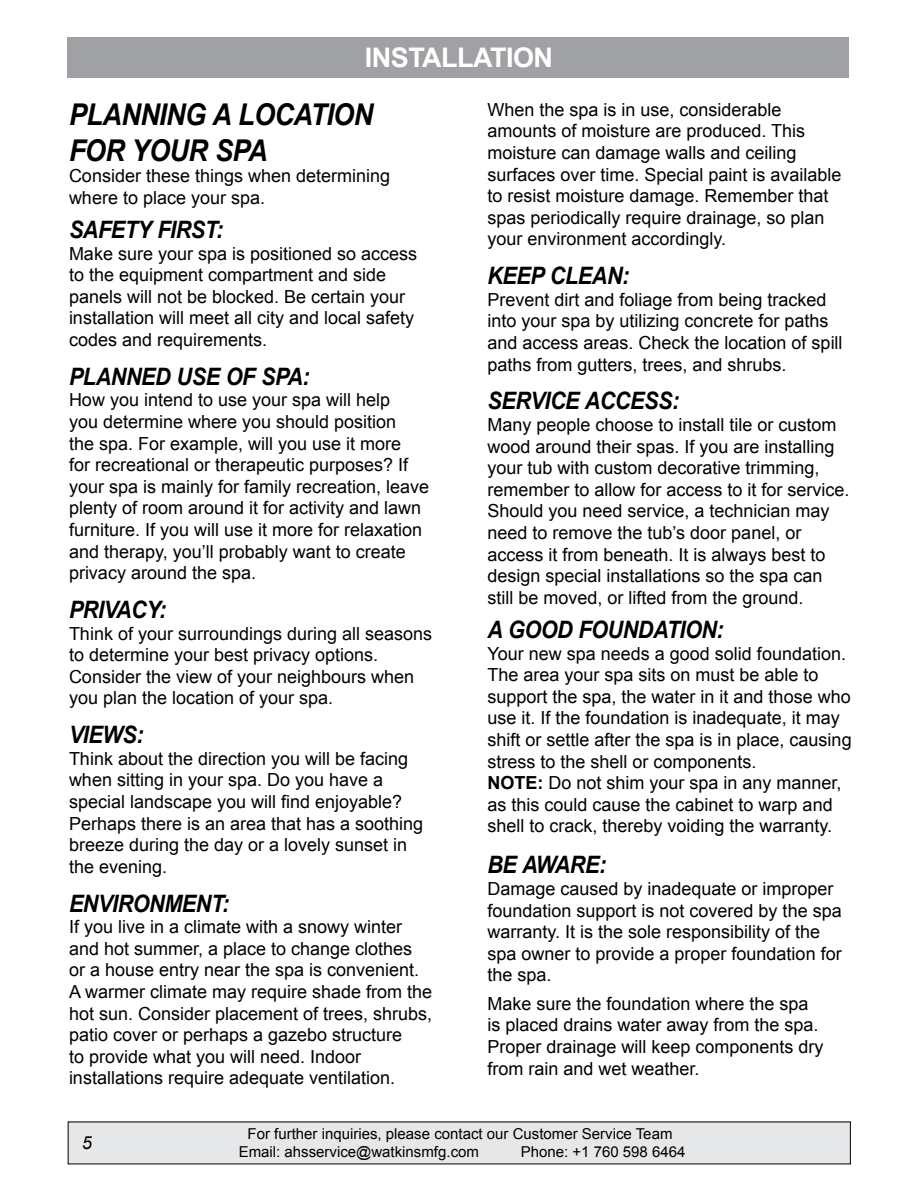
<style>
.page{position:relative;width:918px;height:1188px;background:#fff}
.page>*{position:absolute;margin:0;border:0;box-sizing:border-box;transform-origin:0 0}
.t1{font:italic 700 30px/36px "Arial";letter-spacing:-.02em;color:#000;scale:.9 1}
.t2{font:700 27px "Arial";letter-spacing:-.02em;color:#fff}
.t3{font:italic 700 24px "Arial";letter-spacing:-.02em;color:#000;scale:.9 1}
.t4{font:18px/21.6px "Arial";color:#000}
.t5{font:italic 18px "Arial";color:#000}
.t6{font:15px/17.7px "Arial";color:#000}
.s1{font-weight:700}
</style>
<div class="page">
<div style="left:68px;top:1122px;width:782px;height:42px;background:#e6e7e8"></div>
<div style="left:68px;top:37px;width:781px;height:41px;background:#9fa1a4"></div>
<h2 class="t2" style="left:365px;top:40px;width:190px">INSTALLATION</h2>
<h1 class="t1" style="left:69px;top:97px;width:340px">PLANNING A LOCATION<br>FOR YOUR SPA</h1>
<p class="t4" style="left:69px;top:165px;width:323px">Consider these things when determining where to place your spa.</p>
<h3 class="t3" style="left:69px;top:214px;width:173px">SAFETY FIRST:</h3>
<p class="t4" style="left:69px;top:243px;width:350px">Make sure your spa is positioned so access to the equipment compartment and side panels will not be blocked. Be certain your installation will meet all city and local safety codes and requirements.</p>
<h3 class="t3" style="left:69px;top:360px;width:269px">PLANNED USE OF SPA:</h3>
<p class="t4" style="left:69px;top:389px;width:362px">How you intend to use your spa will help<br>you determine where you should position<br>the spa. For example, will you use it more<br>for recreational or therapeutic purposes? If your spa is mainly for family recreation, leave plenty of room around it for activity and lawn furniture. If you will use it more for relaxation and therapy, you’ll probably want to create privacy around the spa.</p>
<h3 class="t3" style="left:69px;top:594px;width:110px">PRIVACY:</h3>
<p class="t4" style="left:69px;top:623px;width:365px">Think of your surroundings during all seasons to determine your best privacy options.<br>Consider the view of your neighbours when you plan the location of your spa.</p>
<h3 class="t3" style="left:69px;top:719px;width:84px">VIEWS:</h3>
<p class="t4" style="left:69px;top:748px;width:356px">Think about the direction you will be facing when sitting in your spa. Do you have a special landscape you will find enjoyable?<br>Perhaps there is an area that has a soothing breeze during the day or a lovely sunset in the evening.</p>
<h3 class="t3" style="left:69px;top:887px;width:180px">ENVIRONMENT:</h3>
<p class="t4" style="left:69px;top:916px;width:365px">If you live in a climate with a snowy winter and hot summer, a place to change clothes or a house entry near the spa is convenient.<br>A warmer climate may require shade from the hot sun. Consider placement of trees, shrubs, patio cover or perhaps a gazebo structure<br>to provide what you will need. Indoor installations require adequate ventilation.</p>
<p class="t4" style="left:488px;top:99px;width:356px">When the spa is in use, considerable amounts of moisture are produced. This moisture can damage walls and ceiling surfaces over time. Special paint is available to resist moisture damage. Remember that spas periodically require drainage, so plan your environment accordingly.</p>
<h3 class="t3" style="left:488px;top:260px;width:159px">KEEP CLEAN:</h3>
<p class="t4" style="left:488px;top:289px;width:357px">Prevent dirt and foliage from being tracked into your spa by utilizing concrete for paths and access areas. Check the location of spill paths from gutters, trees, and shrubs.</p>
<h3 class="t3" style="left:488px;top:385px;width:215px">SERVICE ACCESS:</h3>
<p class="t4" style="left:488px;top:414px;width:364px">Many people choose to install tile or custom wood around their spas. If you are installing your tub with custom decorative trimming, remember to allow for access to it for service.<br>Should you need service, a technician may need to remove the tub’s door panel, or access it from beneath. It is always best to design special installations so the spa can still be moved, or lifted from the ground.</p>
<h3 class="t3" style="left:488px;top:614px;width:264px">A GOOD FOUNDATION:</h3>
<p class="t4" style="left:488px;top:643px;width:366px">Your new spa needs a good solid foundation.<br>The area your spa sits on must be able to support the spa, the water in it and those who use it. If the foundation is inadequate, it may shift or settle after the spa is in place, causing stress to the shell or components.<br><span class="s1">NOTE:</span> Do not shim your spa in any manner, as this could cause the cabinet to warp and shell to crack, thereby voiding the warranty.</p>
<h3 class="t3" style="left:488px;top:849px;width:133px">BE AWARE:</h3>
<p class="t4" style="left:488px;top:878px;width:356px">Damage caused by inadequate or improper foundation support is not covered by the spa warranty. It is the sole responsibility of the spa owner to provide a proper foundation for the spa.</p>
<p class="t4" style="left:488px;top:993px;width:338px">Make sure the foundation where the spa is placed drains water away from the spa.<br>Proper drainage will keep components dry from rain and wet weather.</p>
<p class="t5" style="left:82px;top:1131px;width:12px">5</p>
<p class="t6" style="left:239px;top:1125px;width:435px;text-indent:9px">For further inquiries, please contact our Customer Service Team<br>Email: ahsservice@watkinsmfg.com</p>
<p class="t6" style="left:521px;top:1143px;width:166px">Phone: +1 760 598 6464</p>
</div>
